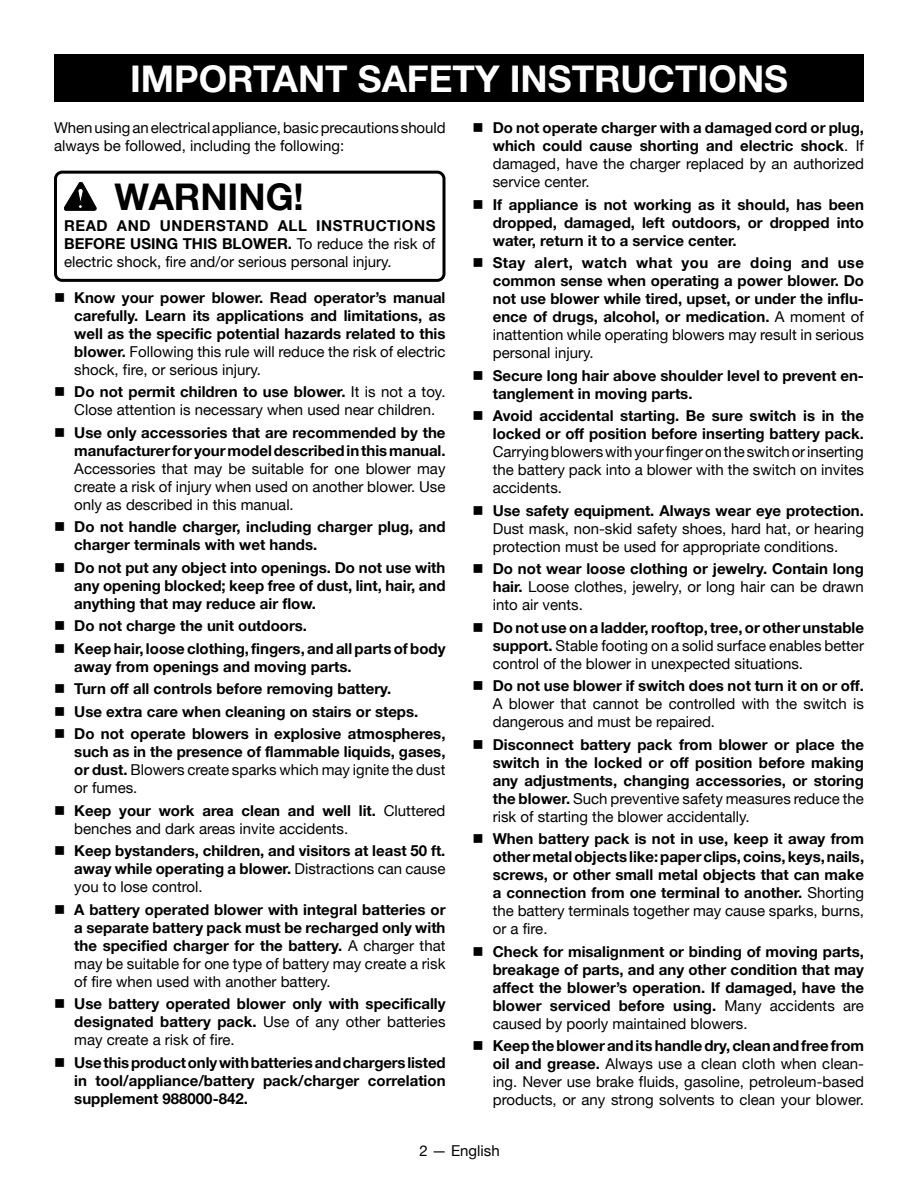
<style>
.page{position:relative;width:918px;height:1188px;background:#fff}
.page>*{position:absolute;margin:0;border:0;box-sizing:border-box;transform-origin:0 0}
.HEADING{font:700 36.75px "Helvetica Neue";color:#fff}
.Warning{font:700 36.75px "Helvetica Neue";color:#000}
.bullets{font:700 15px/18px "Helvetica Neue";color:#000;text-align:justify}
.bullets-2{font:15px/18px "Helvetica Neue";color:#000;text-align:justify}
.Warning_text{font:15px/18px "Helvetica Neue";color:#000;text-align:justify}
.Body_text{font:15px/18px "Helvetica Neue";letter-spacing:-.005em;color:#000}
.s1{font-weight:400}
.s2{font-weight:700}
</style>
<div class="page">
<svg style="left:64px;top:182px;width:32px;height:28px"></svg>
<div style="left:54px;top:54px;width:810px;height:47px;background:#000"></div>
<div style="left:54px;top:171px;width:392px;height:111px;border:3px solid #000;border-radius:7px"></div>
<p class="HEADING" style="left:130px;top:56px;width:660px">IMPORTANT SAFETY INSTRUCTIONS</p>
<p class="bullets" style="left:493px;top:119px;width:373px;text-indent:-20px">■ Do not operate charger with a damaged cord or plug, which could cause shorting and electric shock<span class="s1">. If damaged, have the charger replaced by an authorized service center.</span></p>
<p class="bullets" style="left:493px;top:195px;width:373px;text-indent:-20px">■ If appliance is not working as it should, has been dropped, damaged, left outdoors, or dropped into water, return it to a service center.</p>
<p class="bullets" style="left:493px;top:254px;width:373px;text-indent:-20px">■ Stay alert, watch what you are doing and use common sense when operating a power blower. Do not use blower while tired, upset, or under the influ&shy;ence of drugs, alcohol, or medication. <span class="s1">A moment of inattention while operating blowers may result in serious personal injury.</span></p>
<p class="bullets" style="left:493px;top:366px;width:373px;text-indent:-20px">■ Secure long hair above shoulder level to prevent en&shy;tanglement in moving parts.</p>
<p class="bullets-2" style="left:493px;top:407px;width:373px;text-indent:-20px">■ <span class="s2">Avoid accidental starting. Be sure switch is in the locked or off position before inserting battery pack.<br></span>Carrying blowers with your finger on the switch or inserting the battery pack into a blower with the switch on invites accidents.</p>
<p class="bullets-2" style="left:493px;top:501px;width:373px;text-indent:-20px">■ <span class="s2">Use safety equipment. Always wear eye protection.<br></span>Dust mask, non-skid safety shoes, hard hat, or hearing protection must be used for appropriate conditions.</p>
<p class="bullets-2" style="left:493px;top:560px;width:373px;text-indent:-20px">■ <span class="s2">Do not wear loose clothing or jewelry. Contain long hair.</span> Loose clothes, jewelry, or long hair can be drawn into air vents.</p>
<p class="bullets-2" style="left:493px;top:618px;width:373px;text-indent:-20px">■ <span class="s2">Do not use on a ladder, rooftop, tree, or other unstable support.</span> Stable footing on a solid surface enables better control of the blower in unexpected situations.</p>
<p class="bullets-2" style="left:493px;top:677px;width:373px;text-indent:-20px">■ <span class="s2">Do not use blower if switch does not turn it on or off.<br></span>A blower that cannot be controlled with the switch is dangerous and must be repaired.</p>
<p class="bullets" style="left:493px;top:735px;width:373px;text-indent:-20px">■ Disconnect battery pack from blower or place the switch in the locked or off position before making any adjustments, changing accessories, or storing the blower. <span class="s1">Such preventive safety measures reduce the risk of starting the blower accidentally.</span></p>
<p class="bullets" style="left:493px;top:830px;width:373px;text-indent:-20px">■ When battery pack is not in use, keep it away from other metal objects like: paper clips, coins, keys, nails, screws, or other small metal objects that can make a connection from one terminal to another. <span class="s1">Shorting the battery terminals together may cause sparks, burns, or a fire.</span></p>
<p class="bullets" style="left:493px;top:942px;width:373px;text-indent:-20px">■ Check for misalignment or binding of moving parts, breakage of parts, and any other condition that may affect the blower’s operation. If damaged, have the blower serviced before using. <span class="s1">Many accidents are caused by poorly maintained blowers.</span></p>
<p class="bullets-2" style="left:493px;top:1037px;width:373px;text-indent:-20px">■ <span class="s2">Keep the blower and its handle dry, clean and free from oil and grease.</span> Always use a clean cloth when clean&shy;ing. Never use brake fluids, gasoline, petroleum-based products, or any strong solvents to clean your blower.</p>
<p class="Body_text" style="left:54px;top:119px;width:393px">When using an electrical appliance, basic precautions should always be followed, including the following:</p>
<p class="Warning" style="left:115px;top:175px;width:191px">WARNING!</p>
<p class="Warning_text" style="left:64px;top:217px;width:373px"><span class="s2">READ AND UNDERSTAND ALL INSTRUCTIONS BEFORE USING THIS BLOWER.</span> To reduce the risk of electric shock, fire and/or serious personal injury.</p>
<p class="bullets" style="left:74px;top:288px;width:373px;text-indent:-20px">■ Know your power blower. Read operator’s manual carefully. Learn its applications and limitations, as well as the specific potential hazards related to this blower. <span class="s1">Following this rule will reduce the risk of electric shock, fire, or serious injury.</span></p>
<p class="bullets-2" style="left:74px;top:383px;width:373px;text-indent:-20px">■ <span class="s2">Do not permit children to use blower.</span> It is not a toy.<br>Close attention is necessary when used near children.</p>
<p class="bullets-2" style="left:74px;top:423px;width:373px;text-indent:-20px">■ <span class="s2">Use only accessories that are recommended by the manufacturer for your model described in this manual.<br></span>Accessories that may be suitable for one blower may create a risk of injury when used on another blower. Use only as described in this manual.</p>
<p class="bullets" style="left:74px;top:517px;width:373px;text-indent:-20px">■ Do not handle charger, including charger plug, and charger terminals with wet hands.</p>
<p class="bullets" style="left:74px;top:558px;width:373px;text-indent:-20px">■ Do not put any object into openings. Do not use with any opening blocked; keep free of dust, lint, hair, and anything that may reduce air flow.</p>
<p class="bullets" style="left:54px;top:616px;width:255px">■ Do not charge the unit outdoors.</p>
<p class="bullets" style="left:74px;top:639px;width:373px;text-indent:-20px">■ Keep hair, loose clothing, fingers, and all parts of body away from openings and moving parts.</p>
<p class="bullets" style="left:54px;top:679px;width:339px">■ Turn off all controls before removing battery.</p>
<p class="bullets" style="left:54px;top:702px;width:366px">■ Use extra care when cleaning on stairs or steps.</p>
<p class="bullets" style="left:74px;top:724px;width:373px;text-indent:-20px">■ Do not operate blowers in explosive atmospheres, such as in the presence of flammable liquids, gases, or dust. <span class="s1">Blowers create sparks which may ignite the dust or fumes.</span></p>
<p class="bullets-2" style="left:74px;top:801px;width:373px;text-indent:-20px">■ <span class="s2">Keep your work area clean and well lit.</span> Cluttered benches and dark areas invite accidents.</p>
<p class="bullets" style="left:74px;top:841px;width:373px;text-indent:-20px">■ Keep bystanders, children, and visitors at least 50 ft. away while operating a blower. <span class="s1">Distractions can cause you to lose control.</span></p>
<p class="bullets" style="left:74px;top:900px;width:373px;text-indent:-20px">■ A battery operated blower with integral batteries or a separate battery pack must be recharged only with the specified charger for the battery. <span class="s1">A charger that may be suitable for one type of battery may create a risk of fire when used with another battery.</span></p>
<p class="bullets" style="left:74px;top:994px;width:373px;text-indent:-20px">■ Use battery operated blower only with specifically designated battery pack. <span class="s1">Use of any other batteries may create a risk of fire.</span></p>
<p class="bullets" style="left:74px;top:1053px;width:373px;text-indent:-20px">■ Use this product only with batteries and chargers listed in tool/appliance/battery pack/charger correlation supplement 988000-842.</p>
<p class="bullets-2" style="left:419px;top:1141px;width:82px">2 — English</p>
</div>
